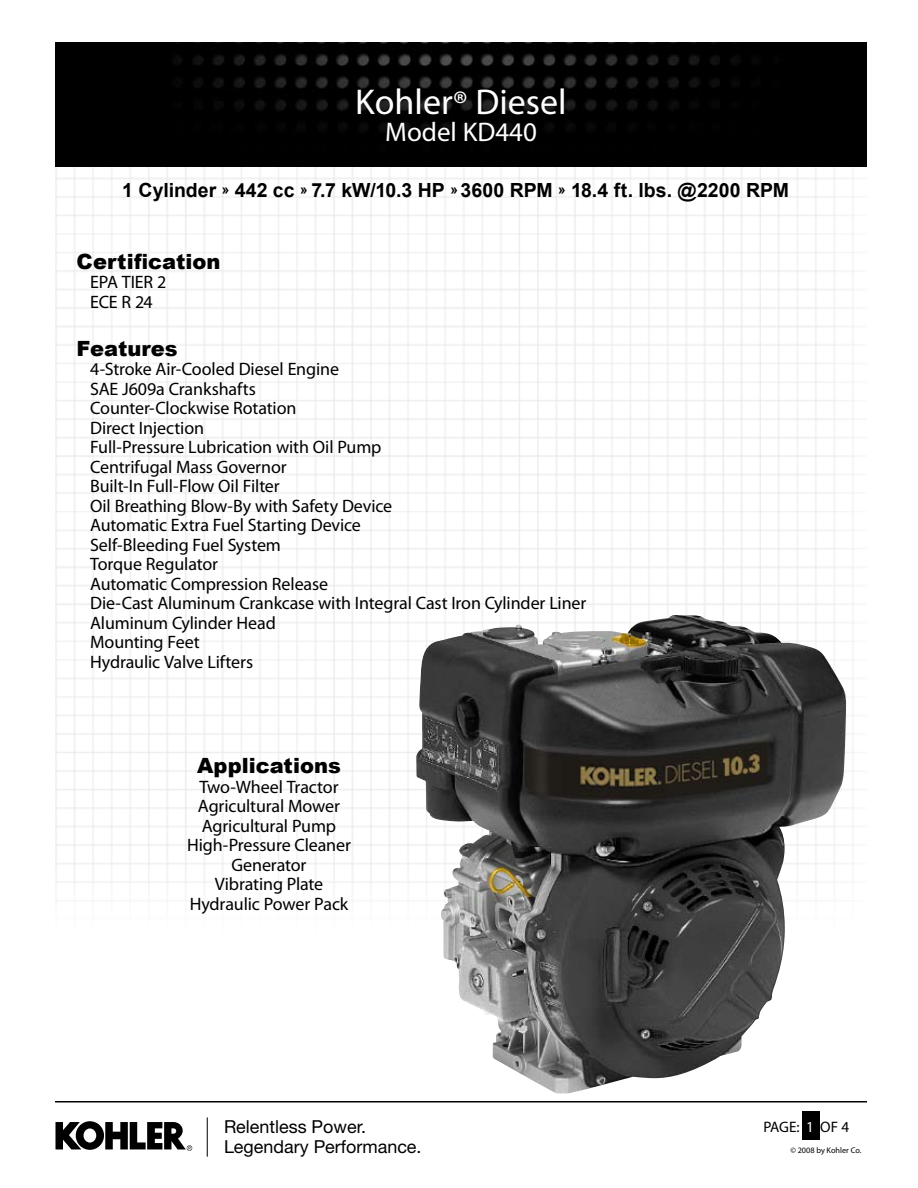
<style>
.page{position:relative;width:918px;height:1188px;background:#fff}
.page>*{position:absolute;margin:0;border:0;box-sizing:border-box;transform-origin:0 0}
.t1{font:36px "Myriad Pro";color:#fff}
.t2{font:27px "Myriad Pro";color:#fff}
.t3{font:900 21px "Arial";color:#000}
.t4{font:700 19.5px "Arial";color:#000}
.t5{font:18px/19.5px "Myriad Pro";letter-spacing:-.01em;color:#000}
.t6{font:18px/19.8px "Helvetica Neue";color:#000}
.t7{font:15.15px "Myriad Pro";letter-spacing:-.005em;color:#000}
.t8{font:8.25px "Myriad Pro";color:#000}
.s1{color:#fff}
</style>
<div class="page">
<img style="left:56px;top:166px;width:811px;height:991px">
<img style="left:56px;top:42px;width:811px;height:124px">
<svg style="left:56px;top:1121px;width:143px;height:30px"></svg>
<hr style="left:207px;top:1117px;width:1px;height:40px;background:#000">
<hr style="left:55px;top:1101px;width:812px;height:1px;background:#000">
<div style="left:802px;top:1111px;width:18px;height:29px;background:#000"></div>
<img style="left:416px;top:615px;width:430px;height:478px">
<h1 class="t1" style="left:355px;top:82px;width:213px">Kohler® Diesel</h1>
<h2 class="t2" style="left:385px;top:117px;width:153px">Model KD440</h2>
<p class="t4" style="left:122px;top:177px;width:668px">1 Cylinder <sup>»</sup> 442 cc <sup>»</sup> 7.7 kW/10.3 HP <sup>»</sup> 3600 RPM <sup>»</sup> 18.4 ft. lbs. @2200 RPM</p>
<p class="t3" style="left:77px;top:246px;width:145px">Certification</p>
<p class="t5" style="left:90px;top:273px;width:78px">EPA TIER 2<br>ECE R 24</p>
<p class="t3" style="left:77px;top:333px;width:102px">Features</p>
<p class="t5" style="left:90px;top:360px;width:498px">4-Stroke Air-Cooled Diesel Engine<br>SAE J609a Crankshafts<br>Counter-Clockwise Rotation<br>Direct Injection<br>Full-Pressure Lubrication with Oil Pump<br>Centrifugal Mass Governor<br>Built-In Full-Flow Oil Filter<br>Oil Breathing Blow-By with Safety Device<br>Automatic Extra Fuel Starting Device<br>Self-Bleeding Fuel System<br>Torque Regulator<br>Automatic Compression Release<br>Die-Cast Aluminum Crankcase with Integral Cast Iron Cylinder Liner<br>Aluminum Cylinder Head<br>Mounting Feet<br>Hydraulic Valve Lifters</p>
<p class="t3" style="left:197px;top:750px;width:145px">Applications</p>
<p class="t5" style="left:187px;top:777px;width:165px;text-align:center">Two-Wheel Tractor<br>Agricultural Mower<br>Agricultural Pump<br>High-Pressure Cleaner<br>Generator<br>Vibrating Plate<br>Hydraulic Power Pack</p>
<p class="t6" style="left:224px;top:1117px;width:199px">Relentless Power.<br>Legendary Performance.</p>
<p class="t7" style="left:763px;top:1119px;width:87px">PAGE: <span class="s1">1</span> OF 4</p>
<p class="t8" style="left:790px;top:1145px;width:73px">© 2008 by Kohler Co.</p>
</div>
